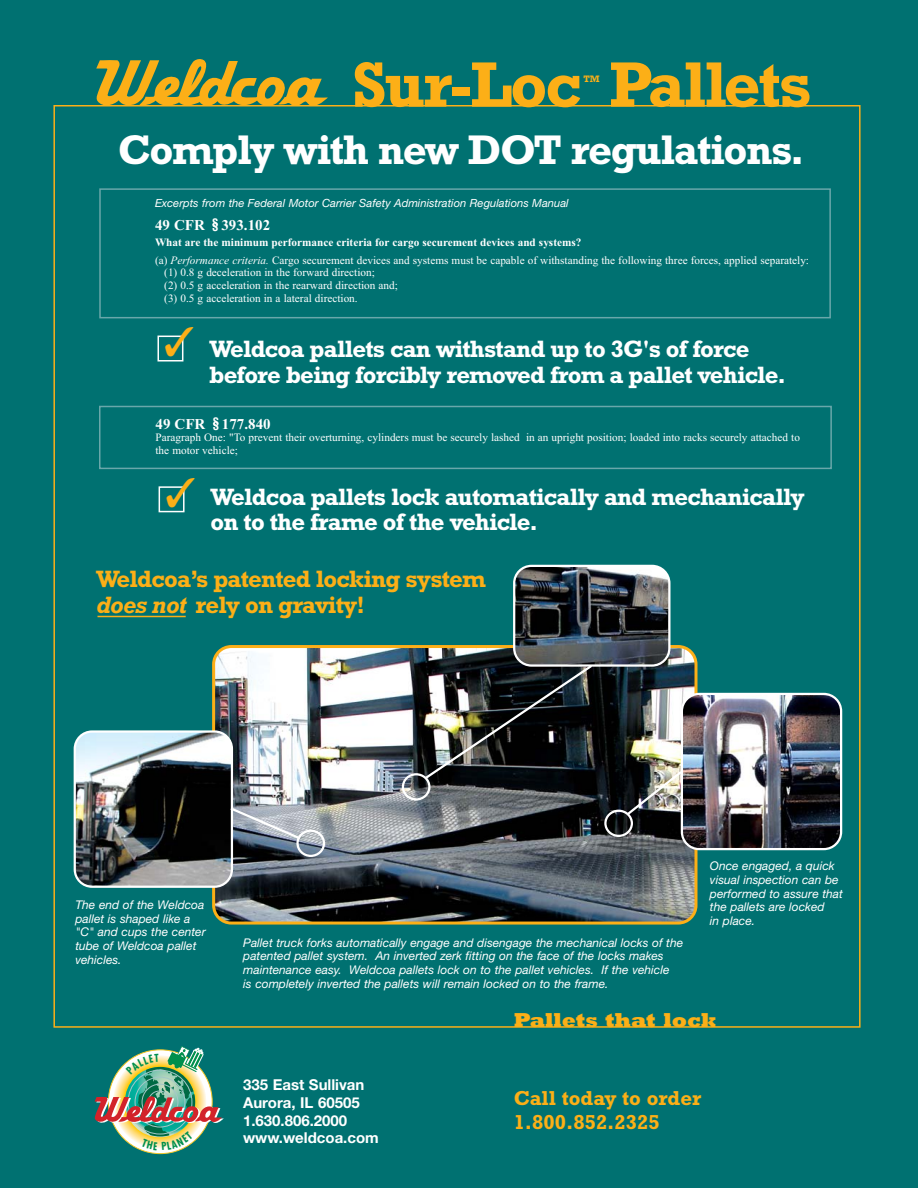
<style>
.page{position:relative;width:918px;height:1188px;background:#007171}
.page>*{position:absolute;margin:0;border:0;box-sizing:border-box;transform-origin:0 0}
.t1{font:700 65.1px "Rockwell";letter-spacing:-.035em;color:#fcaf17}
.t2{font:700 42px "Rockwell";letter-spacing:-.035em;color:#fff}
.t3{font:700 24px/25.5px "Rockwell";letter-spacing:-.035em;color:#fff}
.t4{font:700 24px/25.5px "Rockwell";letter-spacing:-.035em;color:#fcaf17}
.t5{font:700 20.55px/24.6px "Rockwell";color:#fcaf17}
.t6{font:800 20.55px "Rockwell";color:#fcaf17}
.t7{font:700 15px/17.7px "Helvetica Neue";color:#fff}
.t8{font:700 15px "Times New Roman";color:#fff}
.t9{font:italic 12px/13.6px "Helvetica Neue";color:#fff}
.t10{font:700 condensed 11.4px "Helvetica";color:#fff}
.t11{font:11.25px/12.8px "Times New Roman";color:#fff}
.t12{font:italic 11.25px "Helvetica Neue";color:#fff}
.t13{font:700 9.45px "Rockwell";color:#fcaf17}
.s1{font-weight:700}
.s2{font-style:italic}
</style>
<div class="page">
<svg style="left:96px;top:59px;width:232px;height:47px"></svg>
<svg style="left:99px;top:188px;width:733px;height:282px"></svg>
<img style="left:212px;top:645px;width:486px;height:280px">
<img style="left:74px;top:730px;width:251px;height:158px">
<img style="left:402px;top:565px;width:440px;height:285px">
<div style="left:158px;top:336px;width:25px;height:26px;border:2px solid #fff"></div>
<div style="left:159px;top:486px;width:26px;height:26px;border:2px solid #fff"></div>
<hr style="left:98px;top:616px;width:88px;height:1px;background:#fcaf17">
<img style="left:95px;top:1046px;width:129px;height:104px">
<svg style="left:166px;top:327px;width:28px;height:29px"></svg>
<svg style="left:167px;top:486px;width:18px;height:21px"></svg>
<h1 class="t1" style="left:352px;top:62px;width:461px">Sur-Loc Pallets</h1>
<p class="t13" style="left:583px;top:76px;width:18px">TM</p>
<h2 class="t2" style="left:118px;top:135px;width:688px">Comply with new DOT regulations.</h2>
<p class="t12" style="left:155px;top:199px;width:415px">Excerpts from the Federal Motor Carrier Safety Administration Regulations Manual</p>
<h3 class="t8" style="left:155px;top:220px;width:117px">49 CFR 393.102</h3>
<p class="t11" style="left:155px;top:235px;width:656px;line-height:17.2px"><span class="s1">What are the minimum performance criteria for cargo securement devices and systems?<br></span>(a) <span class="s2">Performance criteria.</span> Cargo securement devices and systems must be capable of withstanding the following three forces, applied separately:</p>
<p class="t11" style="left:164px;top:267px;width:235px">(1) 0.8 g deceleration in the forward direction;<br>(2) 0.5 g acceleration in the rearward direction and; (3) 0.5 g acceleration in a lateral direction.</p>
<p class="t10" style="left:212px;top:221px;width:8px">SS</p>
<h3 class="t3" style="left:210px;top:339px;width:578px">Weldcoa pallets can withstand up to 3G's of force before being forcibly removed from a pallet vehicle.</h3>
<p class="t10" style="left:213px;top:419px;width:8px">SS</p>
<h3 class="t8" style="left:156px;top:419px;width:117px">49 CFR 177.840</h3>
<p class="t11" style="left:156px;top:432px;width:646px">Paragraph One: "To prevent their overturning, cylinders must be securely lashed in an upright position; loaded into racks securely attached to the motor vehicle;</p>
<h3 class="t3" style="left:211px;top:486px;width:596px">Weldcoa pallets lock automatically and mechanically on to the frame of the vehicle.</h3>
<h3 class="t4" style="left:96px;top:569px;width:391px">Weldcoa’s patented locking system <span class="s2">does not</span> rely on gravity!</h3>
<p class="t9" style="left:75px;top:899px;width:132px">The end of the Weldcoa pallet is shaped like a "C" and cups the center tube of Weldcoa pallet vehicles.</p>
<p class="t9" style="left:243px;top:937px;width:441px">Pallet truck forks automatically engage and disengage the mechanical locks of the patented pallet system. An inverted zerk fitting on the face of the locks makes maintenance easy. Weldcoa pallets lock on to the pallet vehicles. If the vehicle<br>is completely inverted the pallets will remain locked on to the frame.</p>
<p class="t9" style="left:710px;top:860px;width:134px">Once engaged, a quick visual inspection can be performed to assure that the pallets are locked<br>in place.</p>
<h3 class="t7" style="left:243px;top:1077px;width:137px">335 East Sullivan<br>Aurora, IL 60505<br>1.630.806.2000 www.weldcoa.com</h3>
<h3 class="t6" style="left:514px;top:1013px;width:204px">Pallets that lock</h3>
<h3 class="t5" style="left:514px;top:1088px;width:189px">Call today to order<br>1.800.852.2325</h3>
</div>
